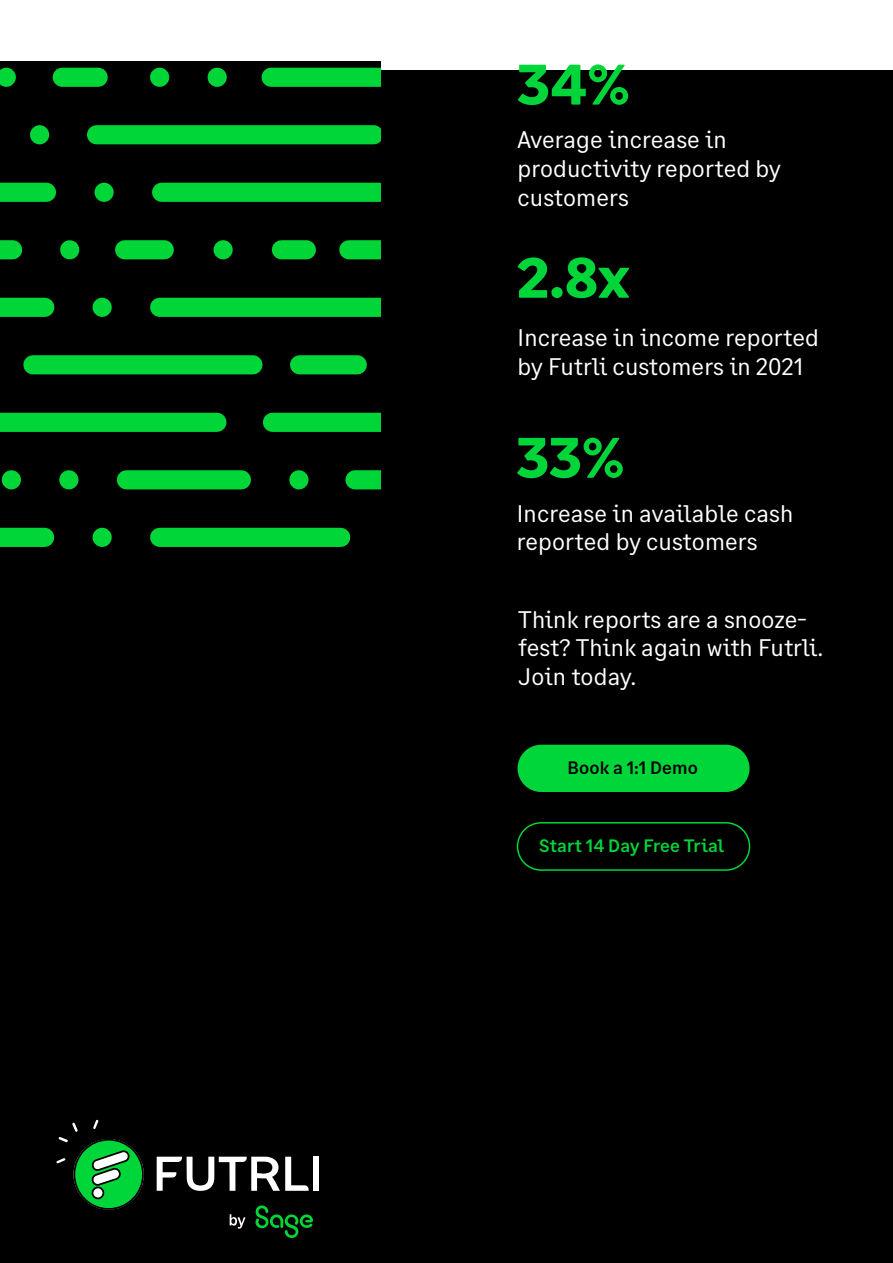
<style>
.page{position:relative;width:893px;height:1263px;background:#fff}
.page>*{position:absolute;margin:0;border:0;box-sizing:border-box;transform-origin:0 0}
.t1{font:700 57px "Sage Text";color:#00d639}
.t2{font:24px/28.8px "Sage Text";letter-spacing:.005em;color:#fff}
.t3{font:500 18px "Sage Text";letter-spacing:.005em;color:#00d639}
.t4{font:500 18px "Sage Text";letter-spacing:.005em;color:#000}
</style>
<div class="page">
<div style="left:0;top:71px;width:893px;height:1192px;background:#000"></div>
<div style="left:313px;top:1157px;width:6px;height:34px;background:#fff"></div>
<svg style="left:157px;top:1157px;width:152px;height:34px"></svg>
<svg style="left:56px;top:1120px;width:87px;height:90px"></svg>
<svg style="left:255px;top:1205px;width:58px;height:33px"></svg>
<svg style="left:230px;top:1214px;width:15px;height:14px"></svg>
<div style="left:518px;top:745px;width:231px;height:47px;background:#00d639;border-radius:24px"></div>
<div style="left:517px;top:822px;width:233px;height:49px;border:2px solid #00d639;border-radius:24px"></div>
<div style="left:0;top:61px;width:381px;height:532px;background:#000"></div>
<div style="left:271px;top:68px;width:110px;height:19px;background:#00d638"></div>
<div style="left:62px;top:68px;width:36px;height:19px;background:#00d638"></div>
<div style="left:30px;top:125px;width:19px;height:19px;background:#00d638;border-radius:50%"></div>
<div style="left:93px;top:528px;width:19px;height:19px;background:#00d638;border-radius:50%"></div>
<div style="left:93px;top:298px;width:19px;height:19px;background:#00d638;border-radius:50%"></div>
<div style="left:208px;top:68px;width:19px;height:19px;background:#00d638;border-radius:50%"></div>
<div style="left:150px;top:68px;width:19px;height:19px;background:#00d638;border-radius:50%"></div>
<svg style="left:0;top:68px;width:16px;height:19px"></svg>
<div style="left:289px;top:470px;width:19px;height:19px;background:#00d638;border-radius:50%"></div>
<div style="left:59px;top:470px;width:19px;height:19px;background:#00d638;border-radius:50%"></div>
<div style="left:2px;top:470px;width:19px;height:19px;background:#00d638;border-radius:50%"></div>
<div style="left:0;top:183px;width:46px;height:19px;background:#00d638"></div>
<div style="left:97px;top:125px;width:277px;height:19px;background:#00d638"></div>
<div style="left:0;top:298px;width:45px;height:19px;background:#00d638"></div>
<div style="left:0;top:240px;width:13px;height:19px;background:#00d638"></div>
<div style="left:160px;top:298px;width:221px;height:19px;background:#00d638"></div>
<div style="left:33px;top:355px;width:220px;height:19px;background:#00d638"></div>
<div style="left:0;top:413px;width:217px;height:19px;background:#00d638"></div>
<div style="left:126px;top:470px;width:115px;height:19px;background:#00d638"></div>
<div style="left:0;top:528px;width:45px;height:19px;background:#00d638"></div>
<div style="left:272px;top:413px;width:109px;height:19px;background:#00d638"></div>
<div style="left:160px;top:528px;width:181px;height:19px;background:#00d638"></div>
<div style="left:162px;top:183px;width:217px;height:19px;background:#00d638"></div>
<div style="left:125px;top:240px;width:39px;height:19px;background:#00d638"></div>
<div style="left:281px;top:240px;width:25px;height:19px;background:#00d638"></div>
<div style="left:349px;top:240px;width:32px;height:19px;background:#00d638"></div>
<div style="left:300px;top:355px;width:57px;height:19px;background:#00d638"></div>
<div style="left:355px;top:470px;width:26px;height:19px;background:#00d638"></div>
<div style="left:94px;top:183px;width:20px;height:19px;background:#00d638;border-radius:50%"></div>
<div style="left:214px;top:240px;width:19px;height:19px;background:#00d638;border-radius:50%"></div>
<svg style="left:60px;top:240px;width:20px;height:20px"></svg>
<h1 class="t1" style="left:517px;top:49px;width:114px">34%</h1>
<p class="t2" style="left:518px;top:126px;width:265px">Average increase in productivity reported by customers</p>
<h1 class="t1" style="left:517px;top:242px;width:113px">2.8x</h1>
<p class="t2" style="left:518px;top:324px;width:303px">Increase in income reported by Futrli customers in 2021</p>
<h1 class="t1" style="left:517px;top:422px;width:109px">33%</h1>
<p class="t2" style="left:517px;top:499px;width:278px">Increase in available cash reported by customers</p>
<p class="t2" style="left:518px;top:605px;width:307px">Think reports are a snooze&shy;fest? Think again with Futrli.<br>Join today.</p>
<p class="t4" style="left:568px;top:756px;width:132px">Book a 1:1 Demo</p>
<p class="t3" style="left:539px;top:834px;width:187px">Start 14 Day Free Trial</p>
</div>
